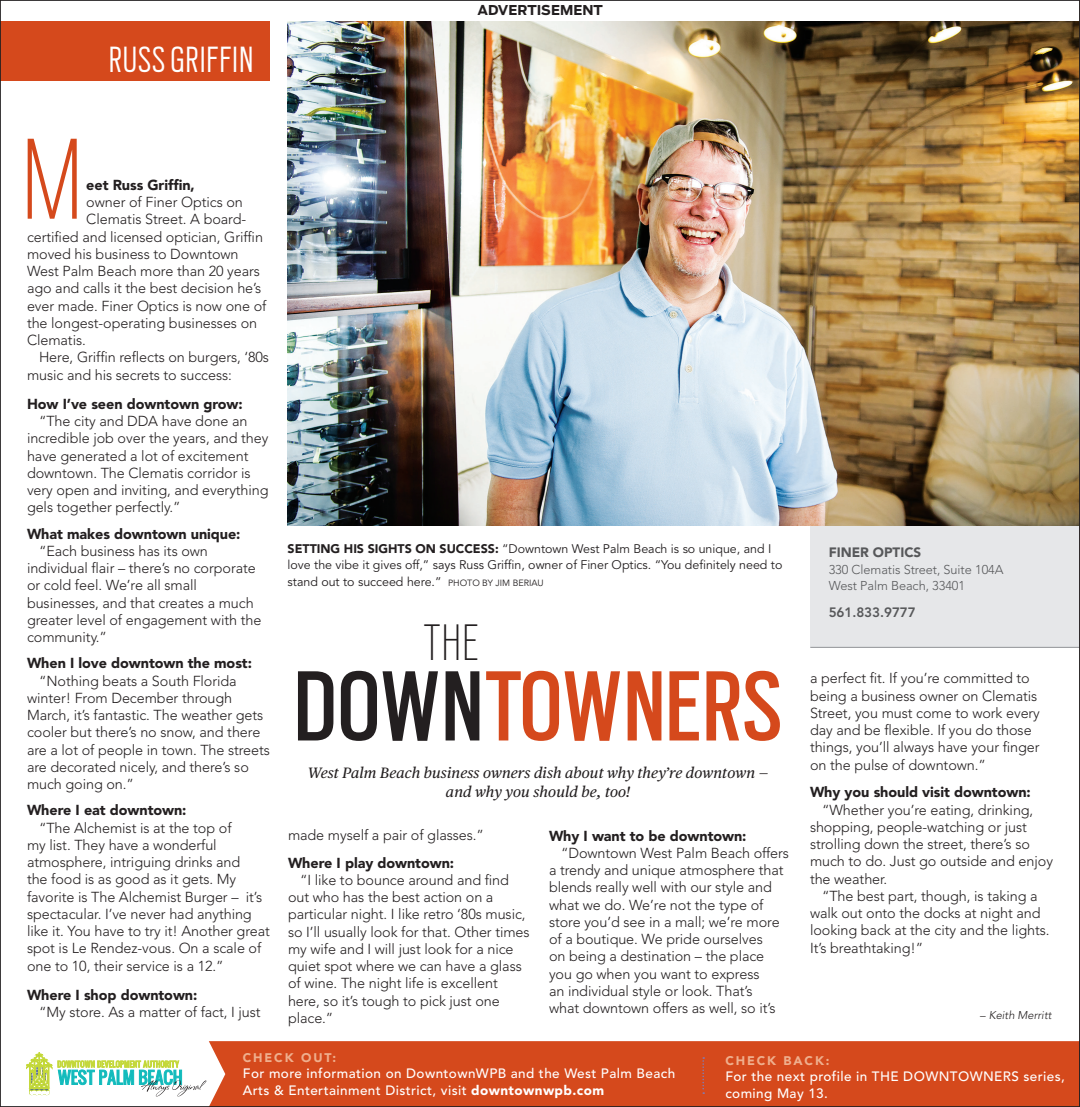
<style>
.page{position:relative;width:1080px;height:1107px;background:#fff}
.page>*{position:absolute;margin:0;border:0;box-sizing:border-box;transform-origin:0 0}
.t1{font:100 99.9px "Scout Cond";color:#d5491c;scale:1.14 1}
.t2{font:86.55px "Scout Cond";letter-spacing:.015em;color:#d5491c}
.t3{font:100 44.55px "Scout Cond";color:#231f20}
.t4{font:300 31.65px "Scout Cond";letter-spacing:.03em;color:#fff}
.t5{font:italic 15px/19.5px "Publico Text";letter-spacing:.01em;color:#231f20;text-align:center}
.t6{font:300 14.4px/17.2px "Avenir";letter-spacing:-.005em;color:#231f20}
.t7{font:900 14.4px "Avenir";letter-spacing:-.005em;color:#231f20}
.t8{font:500 13.5px/16.5px "Avenir";letter-spacing:.03em;color:#fff}
.t9{font:700 13.5px "Boomer";color:#231f20}
.t10{font:800 13.5px "Avenir";letter-spacing:-.005em;color:#57585a}
.t11{font:900 13.5px "Avenir";color:#57585a}
.t12{font:300 12.75px "Avenir";letter-spacing:-.005em;color:#57585a}
.t13{font:12.45px/16.5px "Avenir";color:#231f20}
.t14{font:900 12.45px "Avenir";letter-spacing:.15em;color:#efaf8e}
.t15{font:italic 300 11.25px "Avenir";color:#231f20}
.s1{font-weight:900}
.s2{font-size:9px}
.s3{color:#231f20}
.s4{font-style:normal}
</style>
<div class="page">
<div style="left:810px;top:506px;width:270px;height:142px;background:#e6e7e9"></div>
<hr style="left:810px;top:647px;width:270px;height:1px;background:#9d9fa2">
<img style="left:288px;top:21px;width:790px;height:505px">
<div style="left:0;top:21px;width:270px;height:60px;background:#d5491c"></div>
<div style="left:209px;top:1041px;width:869px;height:64px;background:#d5491c"></div>
<svg style="left:702px;top:1057px;width:2px;height:37px"></svg>
<svg style="left:58px;top:1061px;width:148px;height:35px"></svg>
<svg style="left:26px;top:1053px;width:26px;height:42px"></svg>
<p class="t4" style="left:109px;top:38px;width:146px">RUSS GRIFFIN</p>
<p class="t9" style="left:477px;top:2px;width:127px">ADVERTISEMENT</p>
<p class="t1" style="left:20px;top:114px;width:57px">M</p>
<p class="t7" style="left:86px;top:176px;width:110px">eet Russ Griffin,</p>
<p class="t6" style="left:86px;top:194px;width:158px">owner of Finer Optics on</p>
<p class="t6" style="left:86px;top:211px;width:161px">Clematis Street. A board-</p>
<p class="t6" style="left:27px;top:228px;width:238px">certified and licensed optician, Griffin</p>
<p class="t6" style="left:27px;top:245px;width:213px">moved his business to Downtown</p>
<p class="t6" style="left:27px;top:263px;width:235px">West Palm Beach more than 20 years</p>
<p class="t6" style="left:27px;top:280px;width:236px">ago and calls it the best decision he’s</p>
<p class="t6" style="left:27px;top:297px;width:241px">ever made. Finer Optics is now one of</p>
<p class="t6" style="left:27px;top:314px;width:232px">the longest-operating businesses on</p>
<p class="t6" style="left:27px;top:332px;width:60px">Clematis.</p>
<p class="t6" style="left:27px;top:349px;width:244px;text-indent:12px">Here, Griffin reflects on burgers, ‘80s music and his secrets to success:</p>
<p class="t7" style="left:27px;top:395px;width:217px">How I’ve seen downtown grow:</p>
<p class="t6" style="left:27px;top:413px;width:243px;text-indent:12px">“The city and DDA have done an incredible job over the years, and they have generated a lot of excitement downtown. The Clematis corridor is very open and inviting, and everything gels together perfectly.”</p>
<p class="t7" style="left:27px;top:525px;width:215px">What makes downtown unique:</p>
<p class="t6" style="left:27px;top:542px;width:236px;text-indent:12px">“Each business has its own individual flair – there’s no corporate or cold feel. We’re all small businesses, and that creates a much greater level of engagement with the community.”</p>
<p class="t7" style="left:27px;top:655px;width:226px">When I love downtown the most:</p>
<p class="t6" style="left:27px;top:672px;width:245px;text-indent:12px">“Nothing beats a South Florida winter! From December through<br>March, it’s fantastic. The weather gets cooler but there’s no snow, and there are a lot of people in town. The streets are decorated nicely, and there’s so much going on.”</p>
<p class="t7" style="left:27px;top:802px;width:161px">Where I eat downtown:</p>
<p class="t6" style="left:27px;top:819px;width:244px;text-indent:12px">“The Alchemist is at the top of<br>my list. They have a wonderful atmosphere, intriguing drinks and<br>the food is as good as it gets. My favorite is The Alchemist Burger – it’s spectacular. I’ve never had anything like it. You have to try it! Another great spot is Le Rendez-vous. On a scale of one to 10, their service is a 12.”</p>
<p class="t7" style="left:27px;top:986px;width:172px">Where I shop downtown:</p>
<p class="t6" style="left:39px;top:1004px;width:223px">“My store. As a matter of fact, I just</p>
<p class="t13" style="left:288px;top:540px;width:496px"><span class="s1">SETTING HIS SIGHTS ON SUCCESS:</span> “Downtown West Palm Beach is so unique, and I love the vibe it gives off,” says Russ Griffin, owner of Finer Optics. “You definitely need to stand out to succeed here.” <span class="s2">PHOTO BY JIM BERIAU</span></p>
<p class="t3" style="left:424px;top:614px;width:56px">THE</p>
<p class="t2" style="left:294px;top:648px;width:489px"><span class="s3">DOWN</span>TOWNERS</p>
<p class="t5" style="left:308px;top:762px;width:462px">West Palm Beach business owners dish about why they’re downtown — and why you should be, too!</p>
<p class="t6" style="left:288px;top:826px;width:198px">made myself a pair of glasses.”</p>
<p class="t7" style="left:288px;top:854px;width:168px">Where I play downtown:</p>
<p class="t6" style="left:288px;top:871px;width:243px;text-indent:12px">“I like to bounce around and find out who has the best action on a particular night. I like retro ‘80s music, so I’ll usually look for that. Other times my wife and I will just look for a nice quiet spot where we can have a glass of wine. The night life is excellent here, so it’s tough to pick just one place.”</p>
<p class="t7" style="left:549px;top:827px;width:199px">Why I want to be downtown:</p>
<p class="t6" style="left:549px;top:844px;width:242px;text-indent:12px">“Downtown West Palm Beach offers a trendy and unique atmosphere that blends really well with our style and what we do. We’re not the type of store you’d see in a mall; we’re more of a boutique. We pride ourselves<br>on being a destination – the place you go when you want to express<br>an individual style or look. That’s<br>what downtown offers as well, so it’s</p>
<p class="t11" style="left:829px;top:545px;width:94px">FINER OPTICS</p>
<p class="t12" style="left:829px;top:562px;width:176px">330 Clematis Street, Suite 104A</p>
<p class="t12" style="left:829px;top:579px;width:138px">West Palm Beach, 33401</p>
<p class="t10" style="left:829px;top:604px;width:89px">561.833.9777</p>
<p class="t6" style="left:810px;top:670px;width:231px">a perfect fit. If you’re committed to being a business owner on Clematis Street, you must come to work every day and be flexible. If you do those things, you’ll always have your finger on the pulse of downtown.”</p>
<p class="t7" style="left:810px;top:784px;width:222px">Why you should visit downtown:</p>
<p class="t6" style="left:810px;top:801px;width:245px;text-indent:12px">“Whether you’re eating, drinking, shopping, people-watching or just strolling down the street, there’s so much to do. Just go outside and enjoy the weather.</p>
<p class="t6" style="left:810px;top:887px;width:241px;text-indent:12px">“The best part, though, is taking a walk out onto the docks at night and looking back at the city and the lights.<br>It’s breathtaking!”</p>
<p class="t15" style="left:980px;top:1009px;width:73px"><span class="s4">–</span> Keith Merritt</p>
<p class="t14" style="left:243px;top:1050px;width:95px">CHECK OUT:</p>
<p class="t8" style="left:243px;top:1066px;width:434px">For more information on DowntownWPB and the West Palm Beach<br>Arts &amp; Entertainment District, visit <span class="s1">downtownwpb.com</span></p>
<p class="t14" style="left:725px;top:1053px;width:106px">CHECK BACK:</p>
<p class="t8" style="left:725px;top:1068px;width:341px">For the next profile in THE DOWNTOWNERS series, coming May 13.</p>
</div>
